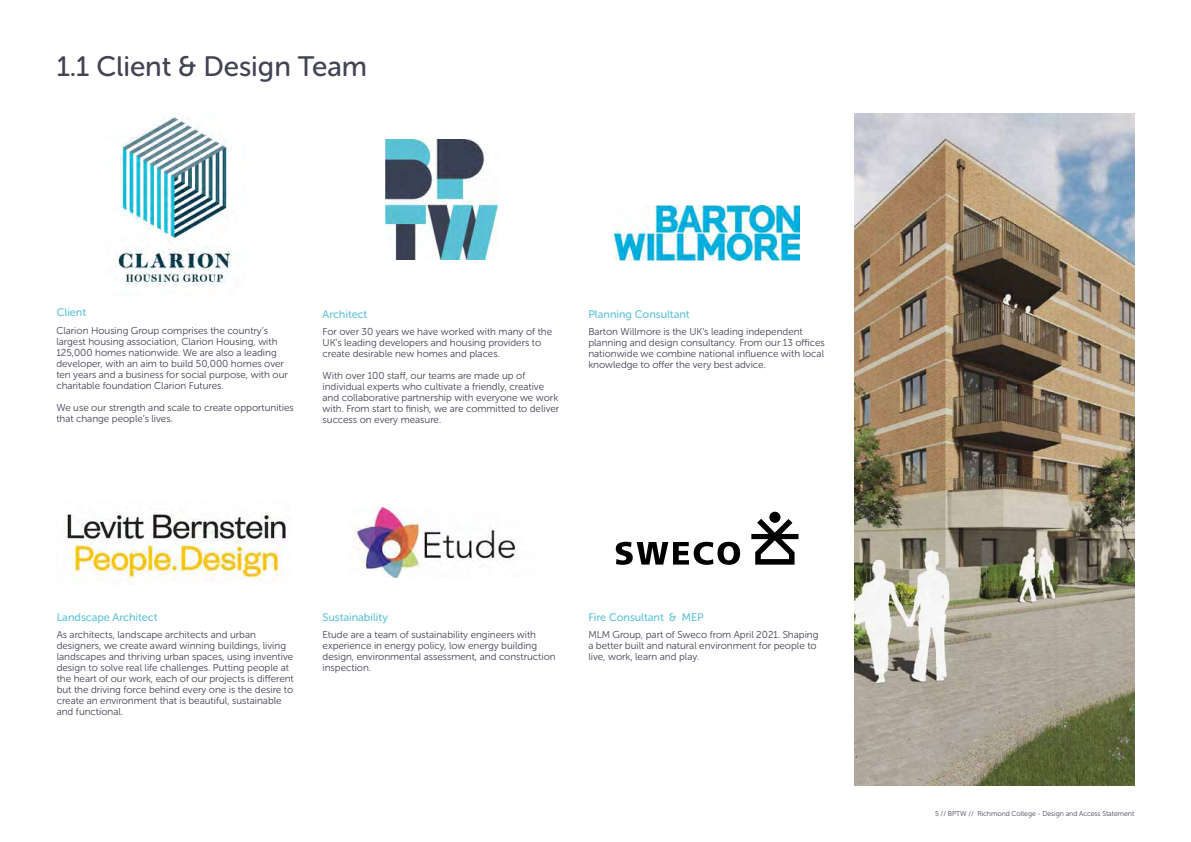
<style>
.page{position:relative;width:1191px;height:842px;background:#fff}
.page>*{position:absolute;margin:0;border:0;box-sizing:border-box;transform-origin:0 0}
.t1{font:28px "Museo Sans Rounded 500";color:#424353}
.t2{font:11px "Museo Sans Rounded 500";color:#61c3d9}
.t3{font:10px/11px "Museo Sans Rounded 300";color:#424353}
.t4{font:7px "Museo Sans Rounded 300";color:#424353}
</style>
<div class="page">
<img style="left:65px;top:514px;width:226px;height:70px">
<img style="left:614px;top:206px;width:186px;height:55px">
<svg style="left:751px;top:519px;width:47px;height:46px"></svg>
<div style="left:769px;top:512px;width:11px;height:11px;background:#000;border-radius:50%"></div>
<svg style="left:616px;top:542px;width:124px;height:23px"></svg>
<img style="left:385px;top:139px;width:112px;height:121px">
<img style="left:115px;top:113px;width:117px;height:173px">
<img style="left:354px;top:507px;width:162px;height:71px">
<img style="left:854px;top:113px;width:280px;height:672px">
<h1 class="t1" style="left:57px;top:51px;width:312px">1.1 Client &amp; Design Team</h1>
<p class="t2" style="left:57px;top:306px;width:31px">Client</p>
<p class="t3" style="left:56px;top:325px;width:233px">Clarion Housing Group comprises the country’s largest housing association, Clarion Housing, with 125,000 homes nationwide. We are also a leading developer, with an aim to build 50,000 homes over ten years and a business for social purpose, with our charitable foundation Clarion Futures.</p>
<p class="t3" style="left:56px;top:402px;width:239px">We use our strength and scale to create opportunities that change people’s lives.</p>
<p class="t2" style="left:322px;top:308px;width:46px">Architect</p>
<p class="t2" style="left:588px;top:308px;width:103px">Planning Consultant</p>
<p class="t3" style="left:322px;top:327px;width:231px">For over 30 years we have worked with many of the<br>UK’s leading developers and housing providers to create desirable new homes and places.</p>
<p class="t3" style="left:322px;top:371px;width:238px">With over 100 staff, our teams are made up of individual experts who cultivate a friendly, creative and collaborative partnership with everyone we work with. From start to finish, we are committed to deliver success on every measure.</p>
<p class="t3" style="left:588px;top:327px;width:238px">Barton Willmore is the UK’s leading independent planning and design consultancy. From our 13 offices nationwide we combine national influence with local knowledge to offer the very best advice.</p>
<p class="t2" style="left:57px;top:611px;width:102px">Landscape Architect</p>
<p class="t2" style="left:322px;top:611px;width:67px">Sustainability</p>
<p class="t2" style="left:588px;top:611px;width:117px">Fire Consultant &amp; MEP</p>
<p class="t3" style="left:57px;top:629px;width:239px">As architects, landscape architects and urban designers, we create award winning buildings, living landscapes and thriving urban spaces, using inventive design to solve real life challenges. Putting people at the heart of our work, each of our projects is different but the driving force behind every one is the desire to create an environment that is beautiful, sustainable and functional.</p>
<p class="t3" style="left:322px;top:629px;width:235px">Etude are a team of sustainability engineers with experience in energy policy, low energy building design, environmental assessment, and construction inspection.</p>
<p class="t3" style="left:588px;top:629px;width:231px">MLM Group, part of Sweco from April 2021. Shaping a better built and natural environment for people to live, work, learn and play.</p>
<p class="t4" style="left:935px;top:809px;width:201px">5 // BPTW // Richmond College - Design and Access Statement</p>
</div>
